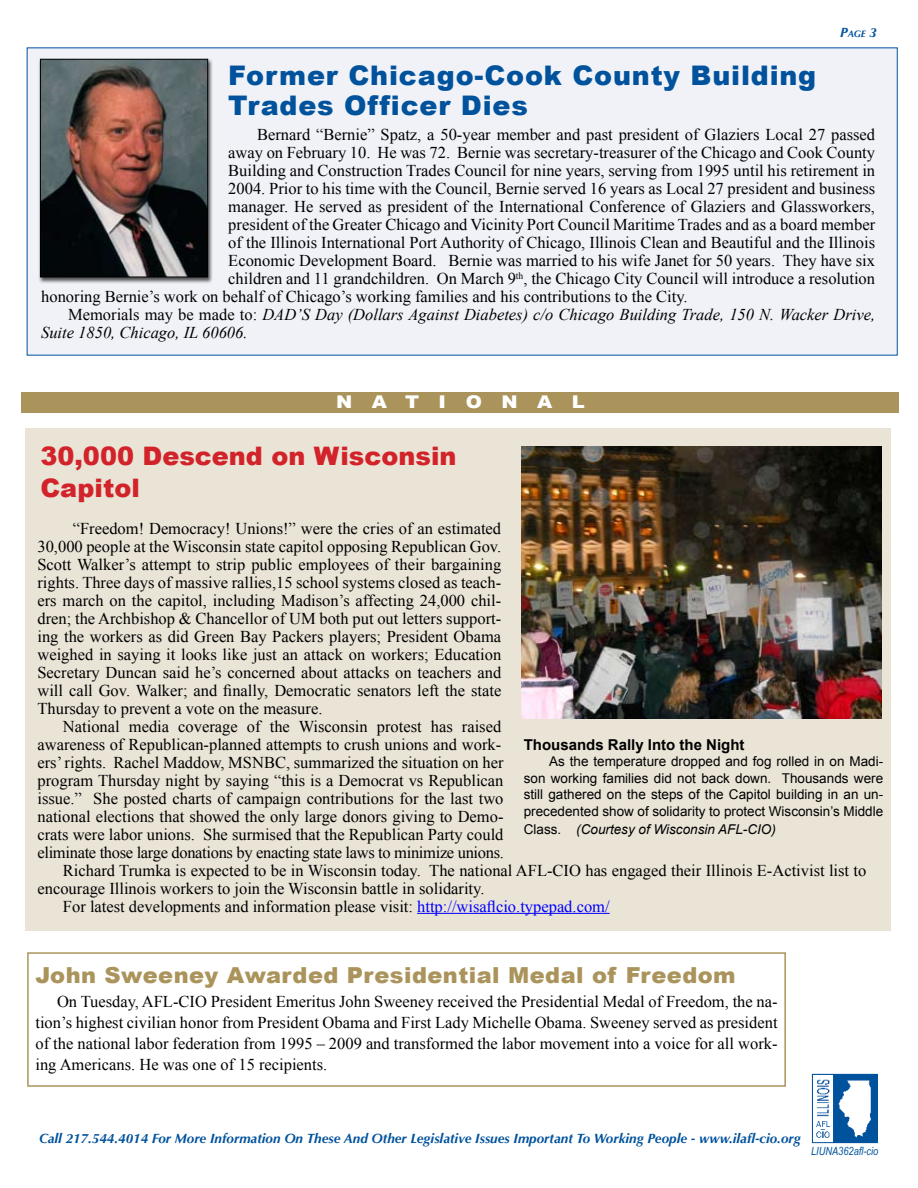
<style>
.page{position:relative;width:918px;height:1188px;background:#fff}
.page>*{position:absolute;margin:0;border:0;box-sizing:border-box;transform-origin:0 0}
.t1{font:900 27px/30px "Arial";letter-spacing:.03em;color:#00529c}
.t2{font:900 25.5px/31.5px "Arial";color:#d2232a}
.t3{font:900 22.05px "Arial";letter-spacing:.02em;color:#aa945b}
.t4{font:900 17.55px "Arial";color:#fff;scale:1.11 1}
.t5{font:16.5px/18px "Times New Roman";color:#000;text-align:justify}
.t6{font:italic 16.5px "Times New Roman";color:#000}
.t7{font:16.5px "Times New Roman";letter-spacing:-.02em;color:#000}
.t8{font:700 15px "Arial";color:#000}
.t9{font:13.5px/16.5px "Arial";color:#000;text-align:justify}
.t10{font:italic 700 13.5px "Optima";color:#00529c}
.t11{font:italic 13.5px "Arial";color:#000}
.t12{font:italic 11.25px "Arial Narrow";color:#00529c}
.t13{font:italic 700 9.45px "Optima";color:#00529c}
.s1{font-size:13.5px}
.s2{font-style:normal}
.s3{color:#00f}
</style>
<div class="page">
<div style="left:27px;top:47px;width:871px;height:309px;background:#f1f2f8"></div>
<img style="left:816px;top:1076px;width:60px;height:65px">
<div style="left:812px;top:1074px;width:66px;height:69px;border:1px solid #00529c"></div>
<div style="left:38px;top:58px;width:175px;height:225px;background:#000;opacity:.65"></div>
<img style="left:42px;top:61px;width:164px;height:214px">
<div style="left:40px;top:59px;width:168px;height:218px;border:1px solid #000"></div>
<div style="left:22px;top:392px;width:877px;height:21px;background:#aa945b"></div>
<div style="left:25px;top:429px;width:865px;height:502px;background:#eae4d7"></div>
<img style="left:522px;top:446px;width:360px;height:273px">
<hr style="left:417px;top:913px;width:193px;height:1px;background:#00f">
<div style="left:27px;top:952px;width:759px;height:135px;border:2px solid #aa945b"></div>
<p class="t13" style="left:840px;top:28px;width:39px"><span class="s1">P</span>age <span class="s1">3</span></p>
<h1 class="t1" style="left:228px;top:60px;width:589px">Former Chicago-Cook County Building<br>Trades Officer Dies</h1>
<p class="t5" style="left:257px;top:126px;width:619px">Bernard “Bernie” Spatz, a 50-year member and past president of Glaziers Local 27 passed</p>
<p class="t5" style="left:228px;top:144px;width:648px">away on February 10. He was 72. Bernie was secretary-treasurer of the Chicago and Cook County</p>
<p class="t5" style="left:228px;top:162px;width:648px">Building and Construction Trades Council for nine years, serving from 1995 until his retirement in</p>
<p class="t5" style="left:228px;top:180px;width:648px">2004. Prior to his time with the Council, Bernie served 16 years as Local 27 president and business</p>
<p class="t5" style="left:228px;top:198px;width:648px">manager. He served as president of the International Conference of Glaziers and Glassworkers,</p>
<p class="t5" style="left:228px;top:216px;width:648px">president of the Greater Chicago and Vicinity Port Council Maritime Trades and as a board member</p>
<p class="t5" style="left:228px;top:234px;width:648px">of the Illinois International Port Authority of Chicago, Illinois Clean and Beautiful and the Illinois</p>
<p class="t5" style="left:228px;top:252px;width:648px">Economic Development Board. Bernie was married to his wife Janet for 50 years. They have six</p>
<p class="t5" style="left:228px;top:270px;width:648px">children and 11 grandchildren. On March 9<sup>th</sup>, the Chicago City Council will introduce a resolution</p>
<p class="t5" style="left:41px;top:288px;width:648px">honoring Bernie’s work on behalf of Chicago’s working families and his contributions to the City.</p>
<p class="t6" style="left:68px;top:304px;width:808px"><span class="s2">Memorials may be made to:</span> DAD’S Day (Dollars Against Diabetes) c/o Chicago Building Trade, 150 N. Wacker Drive,</p>
<p class="t6" style="left:41px;top:322px;width:208px">Suite 1850, Chicago, IL 60606.</p>
<p class="t4" style="left:336px;top:389px;width:14px">N</p>
<p class="t4" style="left:372px;top:389px;width:130px">ATION</p>
<p class="t4" style="left:537px;top:389px;width:44px">A L</p>
<h2 class="t2" style="left:40px;top:440px;width:418px">30,000 Descend on Wisconsin<br>Capitol</h2>
<p class="t5" style="left:37px;top:519px;width:465px;text-indent:35px">“Freedom! Democracy! Unions!” were the cries of an estimated 30,000 people at the Wisconsin state capitol opposing Republican Gov.<br>Scott Walker’s attempt to strip public employees of their bargaining rights. Three days of massive rallies,15 school systems closed as teach&shy;ers march on the capitol, including Madison’s affecting 24,000 chil&shy;dren; the Archbishop &amp; Chancellor of UM both put out letters support&shy;ing the workers as did Green Bay Packers players; President Obama weighed in saying it looks like just an attack on workers; Education Secretary Duncan said he’s concerned about attacks on teachers and will call Gov. Walker; and finally, Democratic senators left the state Thursday to prevent a vote on the measure.</p>
<p class="t5" style="left:63px;top:717px;width:440px">National media coverage of the Wisconsin protest has raised</p>
<p class="t5" style="left:37px;top:735px;width:465px">awareness of Republican-planned attempts to crush unions and work-</p>
<p class="t5" style="left:37px;top:753px;width:468px">ers’ rights. Rachel Maddow, MSNBC, summarized the situation on her</p>
<p class="t5" style="left:37px;top:771px;width:468px">program Thursday night by saying “this is a Democrat vs Republican</p>
<p class="t5" style="left:37px;top:789px;width:468px">issue.” She posted charts of campaign contributions for the last two</p>
<p class="t5" style="left:37px;top:807px;width:468px">national elections that showed the only large donors giving to Demo-</p>
<p class="t5" style="left:37px;top:825px;width:468px">crats were labor unions. She surmised that the Republican Party could</p>
<p class="t7" style="left:37px;top:841px;width:468px">eliminate those large donations by enacting state laws to minimize unions.</p>
<p class="t5" style="left:63px;top:861px;width:805px">Richard Trumka is expected to be in Wisconsin today. The national AFL-CIO has engaged their Illinois E-Activist list to</p>
<p class="t5" style="left:37px;top:879px;width:449px">encourage Illinois workers to join the Wisconsin battle in solidarity.</p>
<p class="t5" style="left:63px;top:897px;width:548px">For latest developments and information please visit: <span class="s3">http://wisaflcio.typepad.com/</span></p>
<p class="t8" style="left:524px;top:735px;width:222px">Thousands Rally Into the Night</p>
<p class="t9" style="left:524px;top:753px;width:361px;text-indent:26px">As the temperature dropped and fog rolled in on Madi&shy;son working families did not back down. Thousands were still gathered on the steps of the Capitol building in an un&shy;precedented show of solidarity to protect Wisconsin’s Middle</p>
<p class="t11" style="left:524px;top:820px;width:254px"><span class="s2">Class.</span> (Courtesy of Wisconsin AFL-CIO)</p>
<h3 class="t3" style="left:35px;top:960px;width:702px">John Sweeney Awarded Presidential Medal of Freedom</h3>
<p class="t5" style="left:35px;top:991px;width:744px;line-height:21px;text-indent:22px">On Tuesday, AFL-CIO President Emeritus John Sweeney received the Presidential Medal of Freedom, the na&shy;tion’s highest civilian honor from President Obama and First Lady Michelle Obama. Sweeney served as president of the national labor federation from 1995 – 2009 and transformed the labor movement into a voice for all work&shy;ing Americans. He was one of 15 recipients.</p>
<p class="t10" style="left:39px;top:1130px;width:763px">Call 217.544.4014 For More Information On These And Other Legislative Issues Important To Working People - www.ilafl-cio.org</p>
<p class="t12" style="left:811px;top:1143px;width:69px">Liuna362afl-cio</p>
</div>
